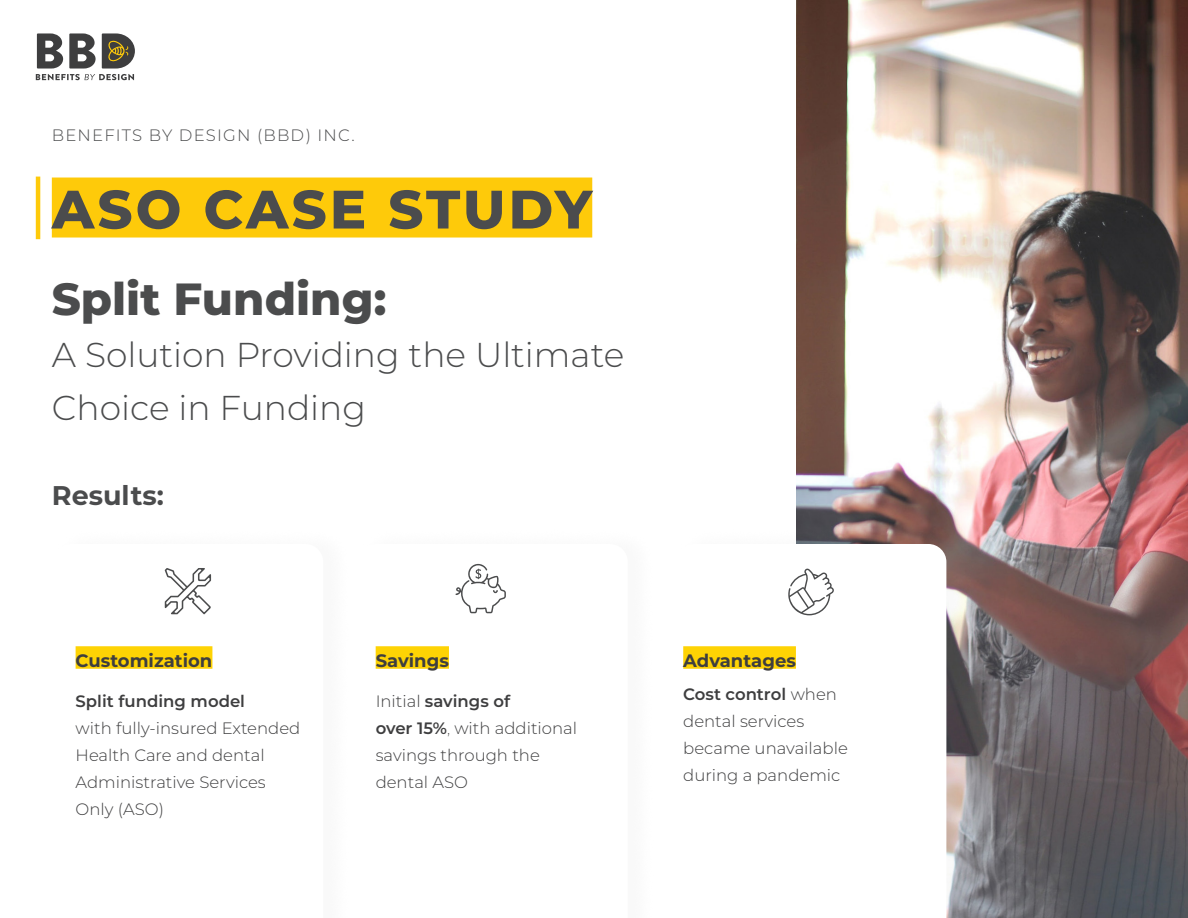
<style>
.page{position:relative;width:1188px;height:918px;background:#fff}
.page>*{position:absolute;margin:0;border:0;box-sizing:border-box;transform-origin:0 0}
.H1_-_Benepac{font:800 54px "Montserrat";letter-spacing:.06em;color:#4b4c4d}
.H1_-_Benepac-2{font:800 45px "Montserrat";color:#4b4c4d}
.H1_-_Benepac-3{font:300 34.5px/52.5px "Montserrat";color:#4b4c4d}
.H1_-_Benepac-4{font:700 27px "Montserrat";color:#4b4c4d}
.t1{font:700 18px "Montserrat";color:#3e3e3f}
.t2{font:300 16.5px/27px "Montserrat";color:#3e3e3f}
.H1_-_Benepac-5{font:300 16.5px "Montserrat";letter-spacing:.07em;color:#4b4c4d}
.t3{font:300 13.5px "Montserrat";letter-spacing:.02em;color:#231f20}
.s1{font-weight:600}
.s2{font-weight:200}
</style>
<div class="page">
<div style="left:52px;top:178px;width:540px;height:60px;background:#feca0a"></div>
<img style="left:796px;top:0;width:392px;height:918px">
<hr style="left:36px;top:177px;width:4px;height:62px;background:#feca0a">
<div style="left:675px;top:526px;width:301px;height:392px;background:#231f20;opacity:.03"></div>
<svg style="left:676px;top:544px;width:270px;height:374px"></svg>
<div style="left:76px;top:646px;width:136px;height:23px;background:#fed304"></div>
<div style="left:376px;top:646px;width:73px;height:23px;background:#fed304"></div>
<div style="left:683px;top:646px;width:113px;height:23px;background:#fed304"></div>
<svg style="left:456px;top:564px;width:50px;height:49px"></svg>
<svg style="left:788px;top:569px;width:46px;height:46px"></svg>
<svg style="left:36px;top:33px;width:99px;height:47px"></svg>
<svg style="left:165px;top:568px;width:46px;height:46px"></svg>
<p class="H1_-_Benepac-5" style="left:52px;top:124px;width:304px">BENEFITS BY DESIGN (BBD) INC.</p>
<p class="H1_-_Benepac" style="left:52px;top:170px;width:542px">ASO CASE STUDY</p>
<p class="H1_-_Benepac-2" style="left:52px;top:266px;width:336px">Split Funding:</p>
<p class="H1_-_Benepac-3" style="left:52px;top:328px;width:574px">A Solution Providing the Ultimate<br>Choice in Funding</p>
<p class="H1_-_Benepac-4" style="left:52px;top:476px;width:114px">Results:</p>
<p class="t1" style="left:76px;top:647px;width:138px">Customization</p>
<p class="t2" style="left:76px;top:687px;width:226px"><span class="s1">Split funding model<br></span>with fully-insured Extended<br>Health Care and dental<br>Administrative Services<br>Only (ASO)</p>
<p class="t3" style="left:167px;top:748px;width:112px">ASO Case Study</p>
<p class="t1" style="left:376px;top:647px;width:75px">Savings</p>
<p class="t2" style="left:376px;top:687px;width:203px">Initial <span class="s1">savings of<br>over 15%</span><span class="s2">,</span> with additional savings through the dental ASO</p>
<p class="t1" style="left:683px;top:647px;width:114px">Advantages</p>
<p class="t2" style="left:683px;top:680px;width:166px"><span class="s1">Cost control</span> when dental services became unavailable during a pandemic</p>
</div>
